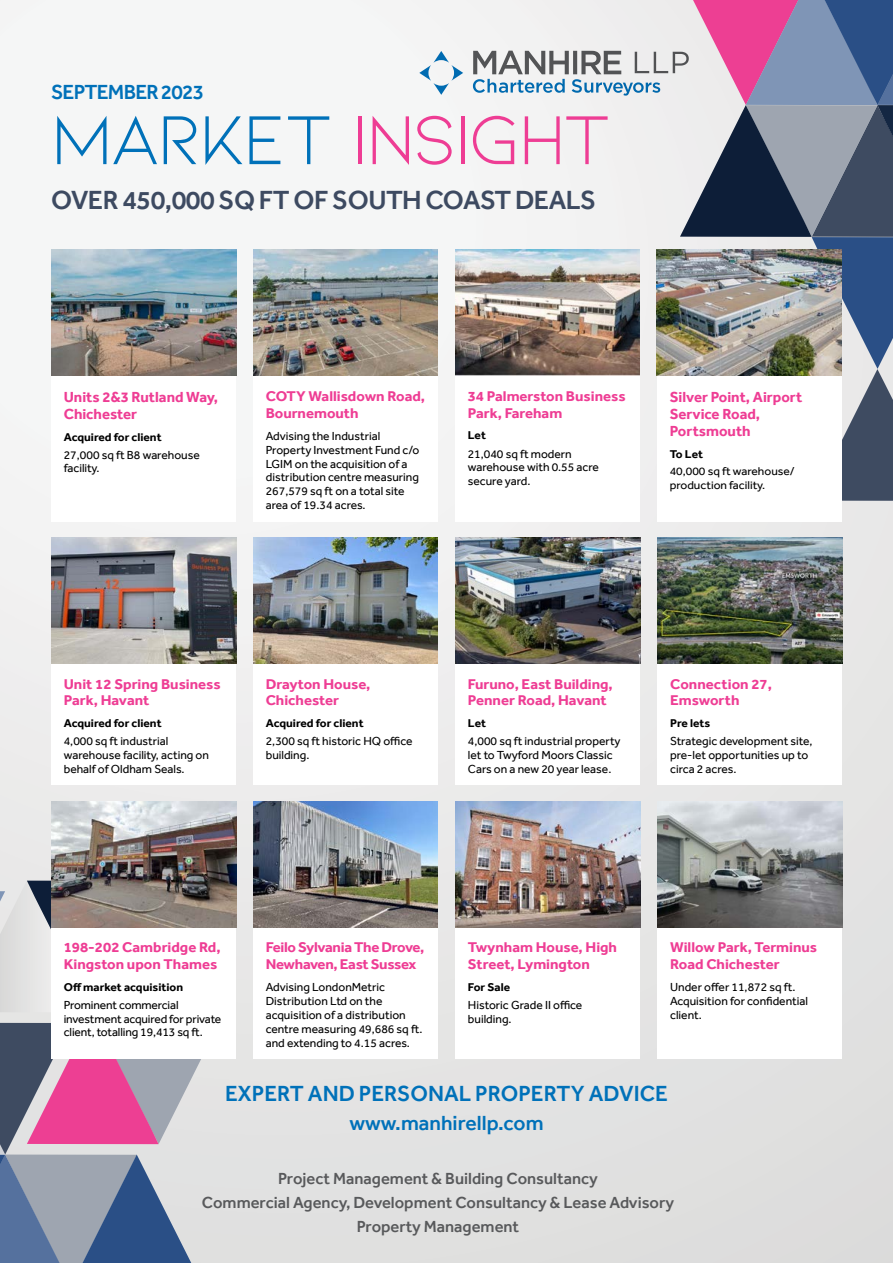
<style>
.page{position:relative;width:893px;height:1263px;background:#fff}
.page>*{position:absolute;margin:0;border:0;box-sizing:border-box;transform-origin:0 0}
.t1{font:73.5px "Kiona";letter-spacing:-.05em;color:#ee3d94}
.t2{font:500 27px "Effra";letter-spacing:-.02em;color:#3d4a61}
.t3{font:500 22.5px "Effra";color:#0071b9}
.t4{font:500 21px "Effra";letter-spacing:-.015em;color:#0071b9}
.t5{font:500 21px "Effra";letter-spacing:-.04em;color:#0071b9}
.t6{font:500 16.5px/24px "Effra";color:#58595b;text-align:center}
.t7{font:700 15px/17.2px "Effra";color:#ee3d94}
.t8{font:700 14.55px/16.6px "Effra";color:#ee3d94}
.t9{font:700 14.55px/16.6px "Effra";letter-spacing:-.02em;color:#ee3d94}
.t10{font:12px/13.8px "Effra";color:#000}
.t11{font:700 11.55px "Effra";color:#000}
.t12{font:11.55px/13.4px "Effra";color:#000}
.s1{color:#0071b9}
</style>
<div class="page">
<div style="left:0;top:0;width:893px;height:1263px;background:linear-gradient(to right,#f6f7f7,#dcdcdc)"></div>
<svg style="left:0;top:881px;width:224px;height:382px"></svg>
<div style="left:407px;top:35px;width:295px;height:64px;background:#f4f4f4"></div>
<svg style="left:473px;top:0;width:420px;height:501px"></svg>
<svg style="left:419px;top:51px;width:44px;height:44px"></svg>
<div style="left:51px;top:250px;width:185px;height:271px;background:#fff"></div>
<div style="left:51px;top:537px;width:185px;height:248px;background:#fff"></div>
<div style="left:51px;top:801px;width:185px;height:258px;background:#fff"></div>
<div style="left:253px;top:537px;width:185px;height:248px;background:#fff"></div>
<div style="left:253px;top:801px;width:185px;height:258px;background:#fff"></div>
<div style="left:455px;top:537px;width:185px;height:248px;background:#fff"></div>
<div style="left:455px;top:801px;width:185px;height:258px;background:#fff"></div>
<div style="left:657px;top:537px;width:185px;height:248px;background:#fff"></div>
<div style="left:657px;top:801px;width:185px;height:258px;background:#fff"></div>
<div style="left:253px;top:250px;width:185px;height:271px;background:#fff"></div>
<div style="left:455px;top:250px;width:185px;height:271px;background:#fff"></div>
<div style="left:657px;top:250px;width:185px;height:271px;background:#fff"></div>
<img style="left:51px;top:250px;width:185px;height:126px">
<img style="left:51px;top:537px;width:185px;height:126px">
<img style="left:51px;top:801px;width:185px;height:126px">
<img style="left:253px;top:537px;width:185px;height:126px">
<img style="left:253px;top:801px;width:185px;height:126px">
<img style="left:455px;top:537px;width:185px;height:126px">
<img style="left:455px;top:801px;width:185px;height:126px">
<img style="left:657px;top:537px;width:185px;height:126px">
<img style="left:657px;top:801px;width:185px;height:126px">
<img style="left:253px;top:250px;width:185px;height:126px">
<img style="left:455px;top:250px;width:185px;height:126px">
<img style="left:657px;top:250px;width:185px;height:126px">
<h3 class="t5" style="left:51px;top:79px;width:155px">SEPTEMBER 2023</h3>
<h1 class="t1" style="left:50px;top:98px;width:563px"><span class="s1">MARKET</span> INSIGHT</h1>
<h2 class="t2" style="left:51px;top:183px;width:547px">OVER 450,000 SQ FT OF SOUTH COAST DEALS</h2>
<p class="t7" style="left:64px;top:388px;width:156px">Units 2&amp;3 Rutland Way,<br>Chichester</p>
<p class="t11" style="left:64px;top:430px;width:99px">Acquired for client</p>
<p class="t10" style="left:64px;top:447px;width:138px">27,000 sq ft B8 warehouse facility.</p>
<p class="t8" style="left:266px;top:388px;width:161px">COTY Wallisdown Road,<br>Bournemouth</p>
<p class="t10" style="left:266px;top:429px;width:155px">Advising the Industrial<br>Property Investment Fund c/o<br>LGIM on the acquisition of a distribution centre measuring<br>267,579 sq ft on a total site area of 19.34 acres.</p>
<p class="t8" style="left:468px;top:388px;width:159px">34 Palmerston Business<br>Park, Fareham</p>
<p class="t11" style="left:468px;top:429px;width:20px">Let</p>
<p class="t10" style="left:468px;top:446px;width:133px">21,040 sq ft modern warehouse with 0.55 acre secure yard.</p>
<p class="t7" style="left:670px;top:388px;width:134px">Silver Point, Airport<br>Service Road,<br>Portsmouth</p>
<p class="t11" style="left:670px;top:447px;width:35px">To Let</p>
<p class="t12" style="left:670px;top:465px;width:127px">40,000 sq ft warehouse/ production facility.</p>
<p class="t8" style="left:64px;top:675px;width:158px">Unit 12 Spring Business<br>Park, Havant</p>
<p class="t11" style="left:64px;top:716px;width:99px">Acquired for client</p>
<p class="t10" style="left:64px;top:734px;width:147px">4,000 sq ft industrial warehouse facility, acting on behalf of Oldham Seals.</p>
<p class="t8" style="left:266px;top:675px;width:106px">Drayton House,<br>Chichester</p>
<p class="t11" style="left:266px;top:716px;width:99px">Acquired for client</p>
<p class="t10" style="left:266px;top:734px;width:148px">2,300 sq ft historic HQ office building.</p>
<p class="t8" style="left:468px;top:675px;width:146px">Furuno, East Building,<br>Penner Road, Havant</p>
<p class="t11" style="left:468px;top:716px;width:20px">Let</p>
<p class="t10" style="left:468px;top:734px;width:154px">4,000 sq ft industrial property let to Twyford Moors Classic<br>Cars on a new 20 year lease.</p>
<p class="t8" style="left:670px;top:675px;width:103px">Connection 27,<br>Emsworth</p>
<p class="t11" style="left:670px;top:716px;width:42px">Pre lets</p>
<p class="t10" style="left:670px;top:734px;width:144px">Strategic development site, pre-let opportunities up to circa 2 acres.</p>
<p class="t8" style="left:64px;top:939px;width:158px">198-202 Cambridge Rd,<br>Kingston upon Thames</p>
<p class="t11" style="left:64px;top:980px;width:121px">Off market acquisition</p>
<p class="t10" style="left:64px;top:998px;width:159px">Prominent commercial investment acquired for private client, totalling 19,413 sq ft.</p>
<p class="t9" style="left:266px;top:939px;width:160px">Feilo Sylvania The Drove,<br>Newhaven, East Sussex</p>
<p class="t10" style="left:266px;top:980px;width:158px">Advising LondonMetric<br>Distribution Ltd on the acquisition of a distribution centre measuring 49,686 sq ft. and extending to 4.15 acres.</p>
<p class="t8" style="left:468px;top:939px;width:151px">Twynham House, High<br>Street, Lymington</p>
<p class="t11" style="left:468px;top:980px;width:44px">For Sale</p>
<p class="t10" style="left:468px;top:998px;width:116px">Historic Grade II office building.</p>
<p class="t8" style="left:670px;top:939px;width:149px">Willow Park, Terminus<br>Road Chichester</p>
<p class="t10" style="left:670px;top:980px;width:139px">Under offer 11,872 sq ft.<br>Acquisition for confidential client.</p>
<h3 class="t3" style="left:225px;top:1080px;width:444px">EXPERT AND PERSONAL PROPERTY ADVICE</h3>
<h3 class="t4" style="left:349px;top:1111px;width:196px">www.manhirellp.com</h3>
<h3 class="t6" style="left:202px;top:1166px;width:474px">Project Management &amp; Building Consultancy<br>Commercial Agency, Development Consultancy &amp; Lease Advisory<br>Property Management</h3>
</div>
